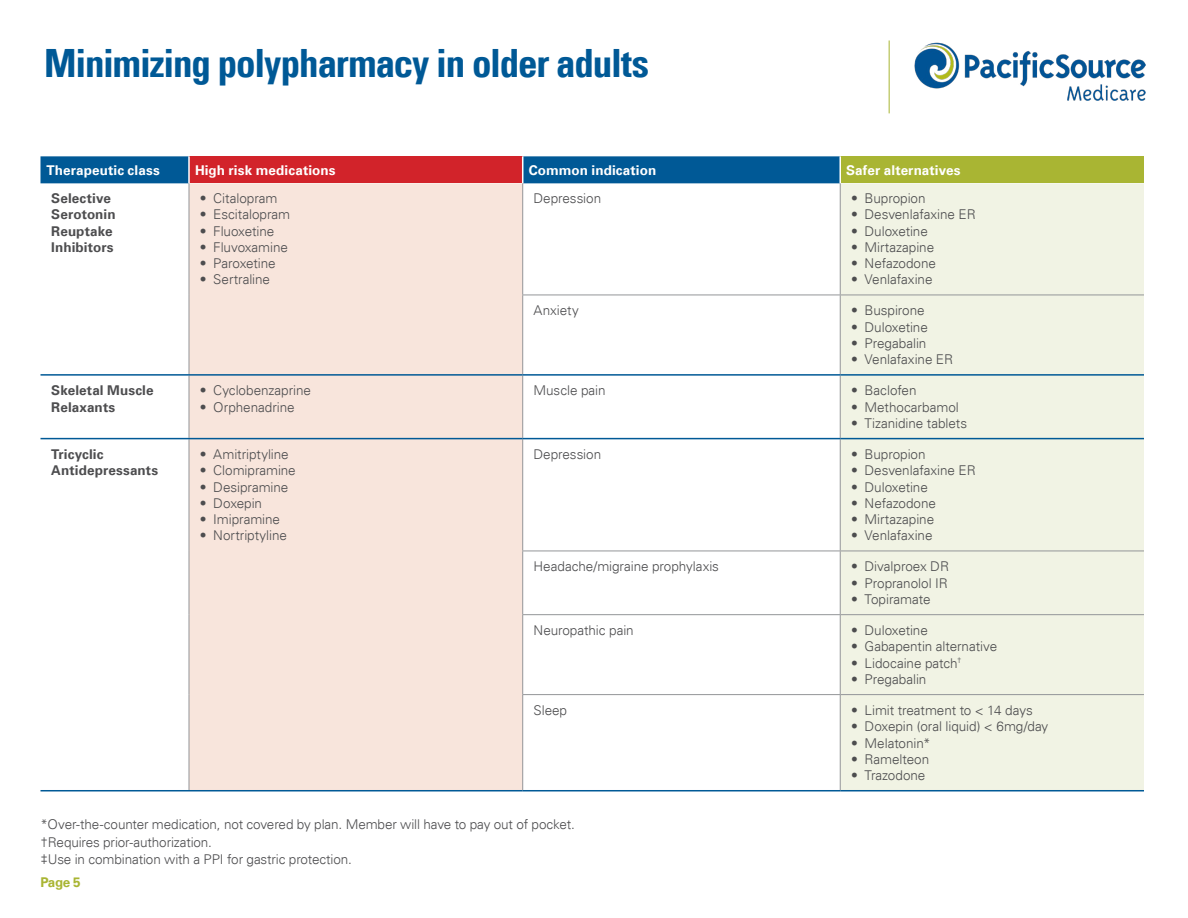
<style>
.page{position:relative;width:1188px;height:918px;background:#fff}
.page>*{position:absolute;margin:0;border:0;box-sizing:border-box;transform-origin:0 0}
.t1{font:700 condensed 39px "Univers LT";letter-spacing:-.03em;color:#005996}
.t2{font:300 13.5px/17.2px "Univers LT";letter-spacing:-.005em;color:#4d4d4f}
.t3{font:700 13.5px/16.2px "Univers LT";letter-spacing:.01em;color:#4d4d4f}
.t4{font:700 13.5px "Univers LT";letter-spacing:.005em;color:#fff}
.t5{font:700 13.5px "Univers LT";color:#a9b533}
</style>
<div class="page">
<img style="left:914px;top:43px;width:231px;height:57px">
<hr style="left:889px;top:40px;width:1px;height:73px;background:#a9b533">
<div style="left:840px;top:156px;width:304px;height:27px;background:#a9b533"></div>
<div style="left:190px;top:183px;width:332px;height:607px;background:#f8e5dc"></div>
<div style="left:841px;top:183px;width:303px;height:607px;background:#f1f3e4"></div>
<svg style="left:40px;top:156px;width:799px;height:27px;background:#5a446a"></svg>
<hr style="left:839px;top:156px;width:2px;height:27px;background:#fff">
<hr style="left:189px;top:183px;width:1px;height:112px;background:#939598">
<hr style="left:522px;top:183px;width:1px;height:112px;background:#939598">
<hr style="left:840px;top:183px;width:1px;height:112px;background:#939598">
<hr style="left:189px;top:295px;width:1px;height:79px;background:#939598">
<hr style="left:522px;top:295px;width:1px;height:79px;background:#939598">
<hr style="left:840px;top:295px;width:1px;height:79px;background:#939598">
<hr style="left:189px;top:376px;width:1px;height:62px;background:#939598">
<hr style="left:522px;top:376px;width:1px;height:62px;background:#939598">
<hr style="left:840px;top:376px;width:1px;height:62px;background:#939598">
<hr style="left:189px;top:439px;width:1px;height:112px;background:#939598">
<hr style="left:522px;top:439px;width:1px;height:112px;background:#939598">
<hr style="left:840px;top:439px;width:1px;height:112px;background:#939598">
<hr style="left:189px;top:551px;width:1px;height:64px;background:#939598">
<hr style="left:522px;top:551px;width:1px;height:63px;background:#939598">
<hr style="left:840px;top:551px;width:1px;height:63px;background:#939598">
<hr style="left:189px;top:615px;width:1px;height:80px;background:#939598">
<hr style="left:522px;top:615px;width:1px;height:79px;background:#939598">
<hr style="left:840px;top:615px;width:1px;height:79px;background:#939598">
<hr style="left:189px;top:695px;width:1px;height:95px;background:#939598">
<hr style="left:522px;top:695px;width:1px;height:95px;background:#939598">
<hr style="left:840px;top:695px;width:1px;height:95px;background:#939598">
<hr style="left:40px;top:374px;width:149px;height:2px;background:#005996">
<hr style="left:523px;top:374px;width:317px;height:2px;background:#005996">
<hr style="left:189px;top:374px;width:334px;height:2px;background:#005996">
<hr style="left:840px;top:374px;width:304px;height:2px;background:#005996">
<hr style="left:40px;top:438px;width:149px;height:1px;background:#005996">
<hr style="left:189px;top:438px;width:334px;height:1px;background:#005996">
<hr style="left:523px;top:438px;width:317px;height:1px;background:#005996">
<hr style="left:840px;top:438px;width:304px;height:1px;background:#005996">
<hr style="left:40px;top:790px;width:149px;height:1px;background:#005996">
<hr style="left:189px;top:790px;width:334px;height:1px;background:#005996">
<hr style="left:523px;top:790px;width:317px;height:1px;background:#005996">
<hr style="left:840px;top:790px;width:304px;height:1px;background:#005996">
<hr style="left:522px;top:295px;width:318px;height:1px;background:#939598">
<hr style="left:840px;top:295px;width:304px;height:1px;background:#939598">
<hr style="left:522px;top:551px;width:318px;height:1px;background:#939598">
<hr style="left:840px;top:551px;width:304px;height:1px;background:#939598">
<hr style="left:522px;top:614px;width:318px;height:1px;background:#939598">
<hr style="left:840px;top:614px;width:304px;height:1px;background:#939598">
<hr style="left:522px;top:694px;width:318px;height:1px;background:#939598">
<hr style="left:840px;top:694px;width:304px;height:1px;background:#939598">
<h1 class="t1" style="left:44px;top:39px;width:606px">Minimizing polypharmacy in older adults</h1>
<p class="t4" style="left:46px;top:162px;width:115px">Therapeutic class</p>
<p class="t4" style="left:195px;top:162px;width:142px">High risk medications</p>
<p class="t4" style="left:529px;top:162px;width:129px">Common indication</p>
<p class="t4" style="left:846px;top:162px;width:116px">Safer alternatives</p>
<p class="t3" style="left:51px;top:190px;width:66px">Selective<br>Serotonin<br>Reuptake<br>Inhibitors</p>
<p class="t2" style="left:200px;top:190px;width:79px">• Citalopram</p>
<p class="t2" style="left:534px;top:190px;width:69px">Depression</p>
<p class="t2" style="left:851px;top:190px;width:76px">• Bupropion</p>
<p class="t2" style="left:851px;top:206px;width:126px">• Desvenlafaxine ER</p>
<p class="t2" style="left:851px;top:222px;width:78px">• Duloxetine</p>
<p class="t2" style="left:851px;top:238px;width:85px">• Mirtazapine</p>
<p class="t2" style="left:851px;top:255px;width:86px">• Nefazodone</p>
<p class="t2" style="left:851px;top:271px;width:83px">• Venlafaxine</p>
<p class="t2" style="left:534px;top:302px;width:47px">Anxiety</p>
<p class="t2" style="left:851px;top:302px;width:75px">• Buspirone</p>
<p class="t2" style="left:851px;top:318px;width:78px">• Duloxetine</p>
<p class="t2" style="left:851px;top:334px;width:77px">• Pregabalin</p>
<p class="t2" style="left:851px;top:351px;width:104px">• Venlafaxine ER</p>
<p class="t2" style="left:200px;top:206px;width:92px">• Escitalopram</p>
<p class="t2" style="left:200px;top:222px;width:76px">• Fluoxetine</p>
<p class="t2" style="left:200px;top:238px;width:90px">• Fluvoxamine</p>
<p class="t2" style="left:200px;top:255px;width:77px">• Paroxetine</p>
<p class="t2" style="left:200px;top:271px;width:72px">• Sertraline</p>
<p class="t3" style="left:51px;top:383px;width:104px">Skeletal Muscle<br>Relaxants</p>
<p class="t2" style="left:200px;top:382px;width:113px">• Cyclobenzaprine</p>
<p class="t2" style="left:200px;top:398px;width:96px">• Orphenadrine</p>
<p class="t3" style="left:51px;top:446px;width:108px">Tricyclic<br>Antidepressants</p>
<p class="t2" style="left:200px;top:446px;width:90px">• Amitriptyline</p>
<p class="t2" style="left:200px;top:462px;width:98px">• Clomipramine</p>
<p class="t2" style="left:200px;top:478px;width:90px">• Desipramine</p>
<p class="t2" style="left:200px;top:494px;width:64px">• Doxepin</p>
<p class="t2" style="left:200px;top:511px;width:82px">• Imipramine</p>
<p class="t2" style="left:200px;top:527px;width:89px">• Nortriptyline</p>
<p class="t2" style="left:534px;top:382px;width:74px">Muscle pain</p>
<p class="t2" style="left:851px;top:382px;width:67px">• Baclofen</p>
<p class="t2" style="left:851px;top:398px;width:109px">• Methocarbamol</p>
<p class="t2" style="left:851px;top:414px;width:118px">• Tizanidine tablets</p>
<p class="t2" style="left:534px;top:446px;width:69px">Depression</p>
<p class="t2" style="left:851px;top:446px;width:76px">• Bupropion</p>
<p class="t2" style="left:851px;top:462px;width:126px">• Desvenlafaxine ER</p>
<p class="t2" style="left:851px;top:478px;width:78px">• Duloxetine</p>
<p class="t2" style="left:851px;top:494px;width:86px">• Nefazodone</p>
<p class="t2" style="left:851px;top:511px;width:85px">• Mirtazapine</p>
<p class="t2" style="left:851px;top:527px;width:83px">• Venlafaxine</p>
<p class="t2" style="left:534px;top:558px;width:187px">Headache/migraine prophylaxis</p>
<p class="t2" style="left:851px;top:558px;width:100px">• Divalproex DR</p>
<p class="t2" style="left:851px;top:574px;width:98px">• Propranolol IR</p>
<p class="t2" style="left:851px;top:590px;width:81px">• Topiramate</p>
<p class="t2" style="left:534px;top:622px;width:102px">Neuropathic pain</p>
<p class="t2" style="left:851px;top:622px;width:78px">• Duloxetine</p>
<p class="t2" style="left:851px;top:638px;width:148px">• Gabapentin alternative</p>
<p class="t2" style="left:851px;top:654px;width:112px">• Lidocaine patch<sup>†</sup></p>
<p class="t2" style="left:851px;top:670px;width:77px">• Pregabalin</p>
<p class="t2" style="left:534px;top:702px;width:35px">Sleep</p>
<p class="t2" style="left:851px;top:702px;width:183px">• Limit treatment to &lt; 14 days</p>
<p class="t2" style="left:851px;top:718px;width:199px">• Doxepin (oral liquid) &lt; 6mg/day</p>
<p class="t2" style="left:851px;top:734px;width:81px">• Melatonin*</p>
<p class="t2" style="left:851px;top:750px;width:80px">• Ramelteon</p>
<p class="t2" style="left:851px;top:767px;width:76px">• Trazodone</p>
<p class="t2" style="left:40px;top:816px;width:536px">*Over-the-counter medication, not covered by plan. Member will have to pay out of pocket. †Requires prior-authorization.<br>‡Use in combination with a PPI for gastric protection.</p>
<p class="t5" style="left:40px;top:874px;width:42px">Page 5</p>
</div>
